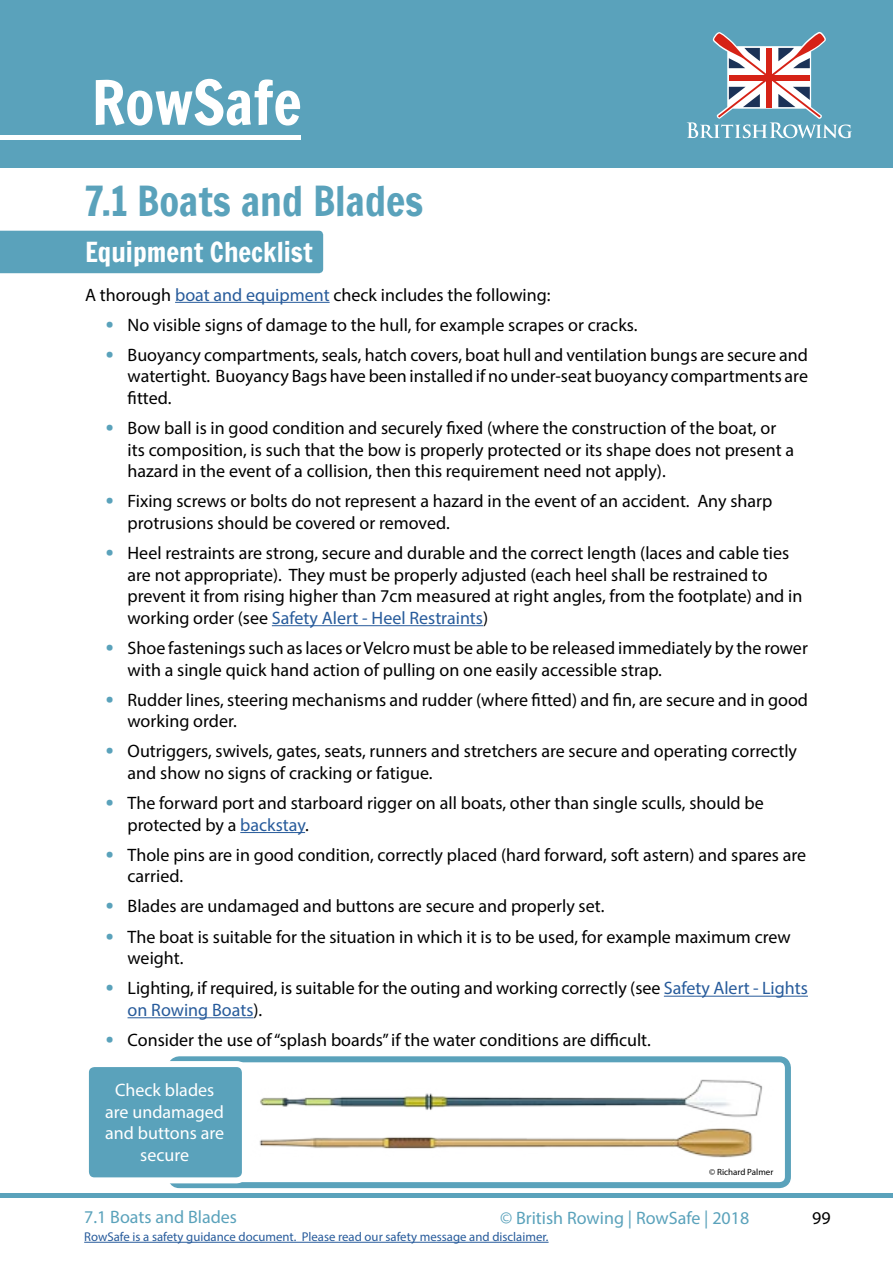
<style>
.page{position:relative;width:893px;height:1263px;background:#fff}
.page>*{position:absolute;margin:0;border:0;box-sizing:border-box;transform-origin:0 0}
.t1{font:60px "Francois One";color:#fff}
.t2{font:40.5px "Francois One";color:#5aa2bb}
.t3{font:27px "Francois One";color:#fff}
.t4{font:18px/21.6px "Myriad Pro";color:#000}
.t5{font:18px "Myriad Pro";color:#5aa2bb}
.t6{font:18px/21.6px "Myriad Pro";color:#fff;text-align:center}
.t7{font:12.75px "Myriad Pro";color:#275b9b}
.t8{font:9px "Myriad Pro";color:#000}
.s1{color:#275b9b}
.s2{font-family:"Francois One";color:#5aa2bb}
</style>
<div class="page">
<hr style="left:0;top:1193px;width:893px;height:4px;background:#5aa2bb">
<div style="left:0;top:0;width:893px;height:168px;background:#5aa2bb"></div>
<svg style="left:687px;top:32px;width:165px;height:106px"></svg>
<hr style="left:0;top:135px;width:301px;height:4px;background:#fff">
<hr style="left:84px;top:1242px;width:465px;height:1px;background:#275b9b">
<div style="left:0;top:231px;width:323px;height:42px;background:#5aa2bb"></div>
<hr style="left:175px;top:302px;width:155px;height:1px;background:#275b9b">
<hr style="left:272px;top:625px;width:211px;height:1px;background:#275b9b">
<hr style="left:240px;top:832px;width:65px;height:1px;background:#275b9b">
<hr style="left:664px;top:996px;width:144px;height:1px;background:#275b9b">
<hr style="left:128px;top:1017px;width:125px;height:1px;background:#275b9b">
<img style="left:260px;top:1079px;width:503px;height:32px">
<img style="left:259px;top:1111px;width:500px;height:47px">
<div style="left:168px;top:1056px;width:623px;height:132px;border:6px solid #5aa2bb;border-radius:9px"></div>
<div style="left:86px;top:1064px;width:159px;height:116px;background:#5aa2bb;border-radius:9px"></div>
<div style="left:83px;top:1061px;width:165px;height:122px;border:6px solid #fff;border-radius:9px"></div>
<h1 class="t1" style="left:92px;top:59px;width:211px">RowSafe</h1>
<h2 class="t2" style="left:85px;top:172px;width:340px">7.1 Boats and Blades</h2>
<h3 class="t3" style="left:85px;top:232px;width:229px">Equipment Checklist</h3>
<p class="t4" style="left:85px;top:283px;width:467px">A thorough <span class="s1">boat and equipment</span> check includes the following:</p>
<p class="t4" style="left:106px;top:313px;width:533px"><span class="s2">•</span> No visible signs of damage to the hull, for example scrapes or cracks.</p>
<p class="t4" style="left:128px;top:344px;width:682px;text-align:justify;text-indent:-21px"><span class="s2">•</span> Buoyancy compartments, seals, hatch covers, boat hull and ventilation bungs are secure and watertight. Buoyancy Bags have been installed if no under-seat buoyancy compartments are fitted.</p>
<p class="t4" style="left:128px;top:417px;width:668px;text-indent:-21px"><span class="s2">•</span> Bow ball is in good condition and securely fixed (where the construction of the boat, or its composition, is such that the bow is properly protected or its shape does not present a hazard in the event of a collision, then this requirement need not apply).</p>
<p class="t4" style="left:128px;top:490px;width:646px;text-indent:-21px"><span class="s2">•</span> Fixing screws or bolts do not represent a hazard in the event of an accident. Any sharp protrusions should be covered or removed.</p>
<p class="t4" style="left:128px;top:542px;width:676px;text-indent:-21px"><span class="s2">•</span> Heel restraints are strong, secure and durable and the correct length (laces and cable ties are not appropriate). They must be properly adjusted (each heel shall be restrained to prevent it from rising higher than 7cm measured at right angles, from the footplate) and in working order (see <span class="s1">Safety Alert - Heel Restraints</span>)</p>
<p class="t4" style="left:128px;top:637px;width:682px;text-indent:-21px"><span class="s2">•</span> Shoe fastenings such as laces or Velcro must be able to be released immediately by the rower with a single quick hand action of pulling on one easily accessible strap.</p>
<p class="t4" style="left:128px;top:688px;width:682px;text-indent:-21px"><span class="s2">•</span> Rudder lines, steering mechanisms and rudder (where fitted) and fin, are secure and in good working order.</p>
<p class="t4" style="left:128px;top:740px;width:671px;text-indent:-21px"><span class="s2">•</span> Outriggers, swivels, gates, seats, runners and stretchers are secure and operating correctly and show no signs of cracking or fatigue.</p>
<p class="t4" style="left:128px;top:792px;width:638px;text-indent:-21px"><span class="s2">•</span> The forward port and starboard rigger on all boats, other than single sculls, should be protected by a <span class="s1">backstay</span>.</p>
<p class="t4" style="left:128px;top:844px;width:680px;text-indent:-21px"><span class="s2">•</span> Thole pins are in good condition, correctly placed (hard forward, soft astern) and spares are carried.</p>
<p class="t4" style="left:106px;top:895px;width:500px"><span class="s2">•</span> Blades are undamaged and buttons are secure and properly set.</p>
<p class="t4" style="left:128px;top:925px;width:665px;text-indent:-21px"><span class="s2">•</span> The boat is suitable for the situation in which it is to be used, for example maximum crew weight.</p>
<p class="t4" style="left:128px;top:977px;width:682px;text-indent:-21px"><span class="s2">•</span> Lighting, if required, is suitable for the outing and working correctly (see <span class="s1">Safety Alert - Lights on Rowing Boats</span>).</p>
<p class="t4" style="left:106px;top:1029px;width:546px"><span class="s2">•</span> Consider the use of “splash boards” if the water conditions are difficult.</p>
<p class="t6" style="left:105px;top:1079px;width:120px">Check blades are undamaged and buttons are secure</p>
<p class="t8" style="left:709px;top:1167px;width:66px">© Richard Palmer</p>
<p class="t5" style="left:84px;top:1206px;width:154px">7.1 Boats and Blades</p>
<p class="t5" style="left:500px;top:1207px;width:251px">© British Rowing | RowSafe | 2018</p>
<p class="t4" style="left:812px;top:1207px;width:20px">99</p>
<p class="t7" style="left:84px;top:1229px;width:466px">RowSafe is a safety guidance document. Please read our safety message and disclaimer.</p>
</div>
